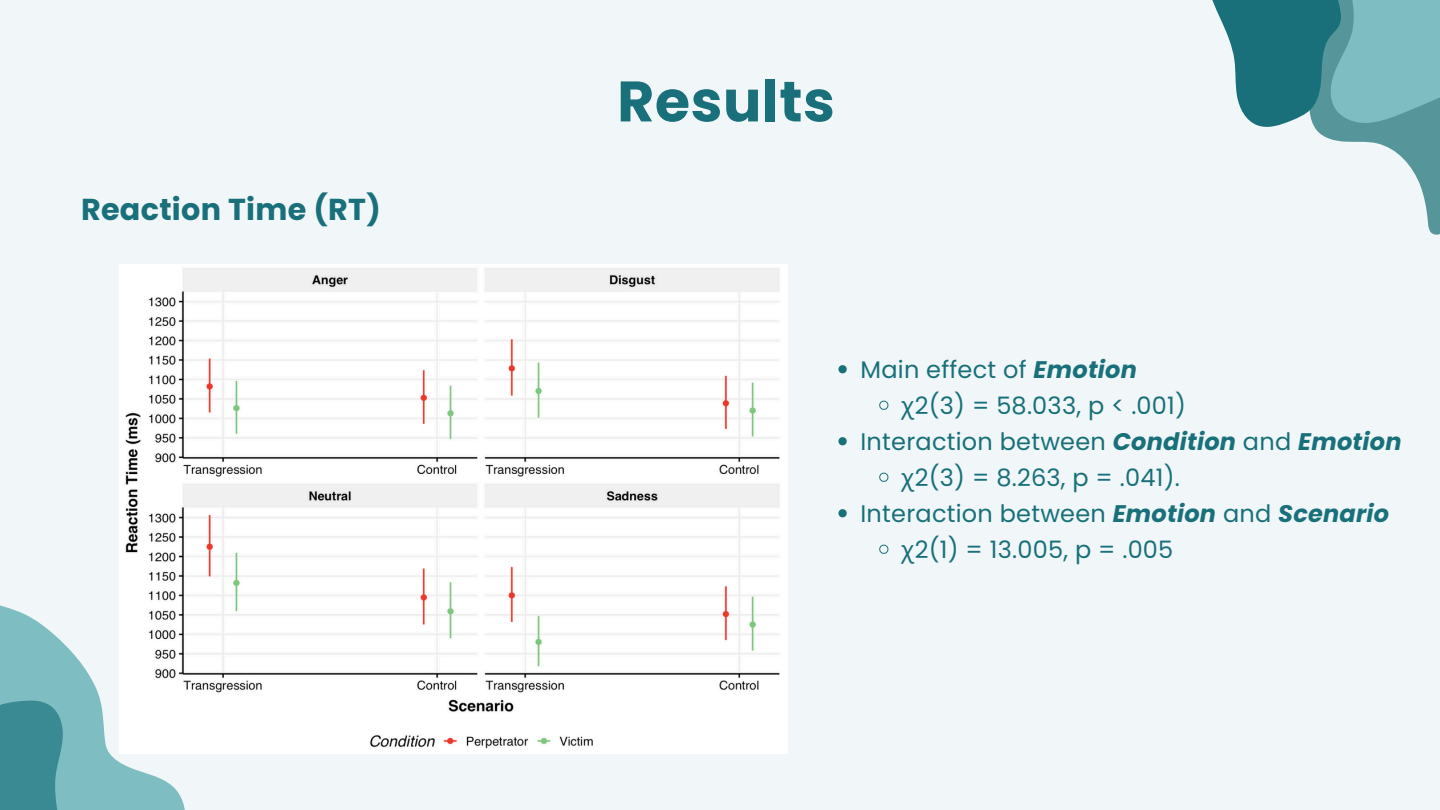
<style>
.page{position:relative;width:1440px;height:810px;background:#f1f7f8}
.page>*{position:absolute;margin:0;border:0;box-sizing:border-box;transform-origin:0 0}
.t1{font:700 57px "Poppins";letter-spacing:.01em;color:#19707a}
.t2{font:700 30.2px "Poppins";letter-spacing:.01em;color:#19707a}
.t3{font:24px "Poppins";letter-spacing:.01em;color:#19707a}
.s1{font-weight:700;font-style:italic}
.s2{font-family:"Noto Sans"}
</style>
<div class="page">
<svg style="left:1322px;top:135px;width:118px;height:100px"></svg>
<svg style="left:1212px;top:0;width:228px;height:135px;background:#60a1a8"></svg>
<svg style="left:0;top:533px;width:185px;height:277px"></svg>
<svg style="left:0;top:689px;width:80px;height:121px;background:#519ba3"></svg>
<img style="left:120px;top:264px;width:667px;height:490px">
<svg style="left:838px;top:365px;width:9px;height:8px"></svg>
<svg style="left:879px;top:400px;width:10px;height:10px"></svg>
<svg style="left:838px;top:437px;width:9px;height:8px"></svg>
<svg style="left:879px;top:472px;width:10px;height:10px"></svg>
<svg style="left:838px;top:509px;width:9px;height:8px"></svg>
<svg style="left:879px;top:544px;width:10px;height:10px"></svg>
<p class="t2" style="left:81px;top:188px;width:301px">Reaction Time (RT)</p>
<h2 class="t1" style="left:617px;top:62px;width:219px">Results</h2>
<p class="t3" style="left:861px;top:353px;width:278px">Main effect of <span class="s1">Emotion</span></p>
<p class="t3" style="left:901px;top:389px;width:286px"><span class="s2">χ</span>2(3) = 58.033, p &lt; .001)</p>
<p class="t3" style="left:861px;top:425px;width:543px">Interaction between <span class="s1">Condition</span> and <span class="s1">Emotion</span></p>
<p class="t3" style="left:901px;top:461px;width:280px"><span class="s2">χ</span>2(3) = 8.263, p = .041).</p>
<p class="t3" style="left:861px;top:497px;width:530px">Interaction between <span class="s1">Emotion</span> and <span class="s1">Scenario</span></p>
<p class="t3" style="left:901px;top:533px;width:274px"><span class="s2">χ</span>2(1) = 13.005, p = .005</p>
</div>
